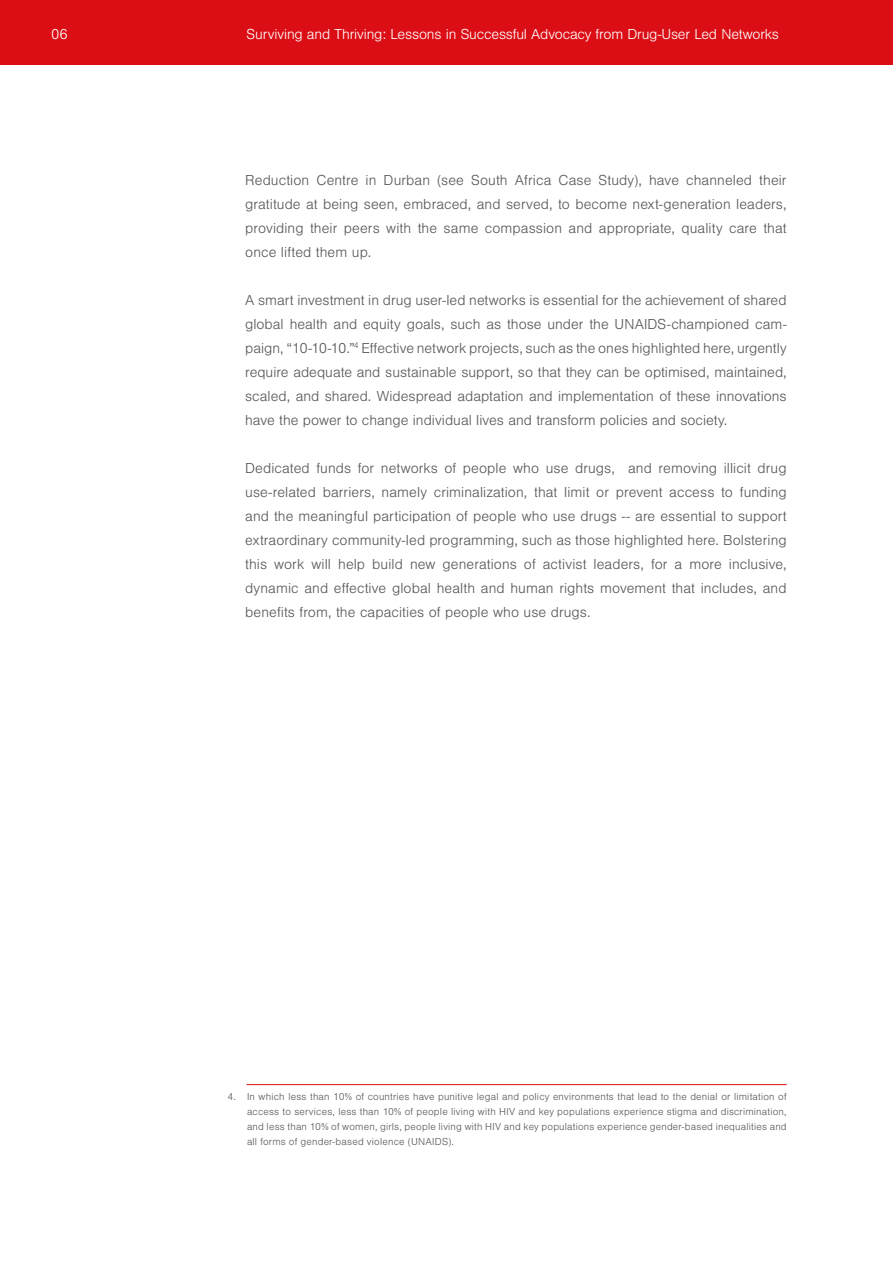
<style>
.page{position:relative;width:893px;height:1263px;background:#fff}
.page>*{position:absolute;margin:0;border:0;box-sizing:border-box;transform-origin:0 0}
.t1{font:300 15px/24px "Nimbus San";letter-spacing:.005em;color:#575756;text-align:justify}
.t2{font:300 15px "Nimbus San";letter-spacing:-.01em;color:#fff}
.t3{font:300 10.5px/15px "Nimbus San";letter-spacing:.02em;color:#575756;text-align:justify}
</style>
<div class="page">
<div style="left:0;top:0;width:893px;height:65px;background:#db0e15"></div>
<hr style="left:247px;top:1084px;width:540px;height:1px;background:#db0e15">
<p class="t2" style="left:51px;top:26px;width:18px">06</p>
<p class="t2" style="left:247px;top:26px;width:534px">Surviving and Thriving: Lessons in Successful Advocacy from Drug-User Led Networks</p>
<p class="t1" style="left:245px;top:168px;width:543px">Reduction Centre in Durban (see South Africa Case Study), have channeled their gratitude at being seen, embraced, and served, to become next-generation leaders, providing their peers with the same compassion and appropriate, quality care that once lifted them up.</p>
<p class="t1" style="left:245px;top:288px;width:543px">A smart investment in drug user-led networks is essential for the achievement of shared global health and equity goals, such as those under the UNAIDS-championed cam&shy;paign, “10-10-10.”<sup>4</sup> Effective network projects, such as the ones highlighted here, urgently require adequate and sustainable support, so that they can be optimised, maintained, scaled, and shared. Widespread adaptation and implementation of these innovations have the power to change individual lives and transform policies and society.</p>
<p class="t1" style="left:245px;top:456px;width:543px">Dedicated funds for networks of people who use drugs, and removing illicit drug use-related barriers, namely criminalization, that limit or prevent access to funding and the meaningful participation of people who use drugs -- are essential to support extraordinary community-led programming, such as those highlighted here. Bolstering this work will help build new generations of activist leaders, for a more inclusive, dynamic and effective global health and human rights movement that includes, and benefits from, the capacities of people who use drugs.</p>
<p class="t3" style="left:247px;top:1089px;width:541px;text-indent:-19px">4. In which less than 10% of countries have punitive legal and policy environments that lead to the denial or limitation of access to services, less than 10% of people living with HIV and key populations experience stigma and discrimination, and less than 10% of women, girls, people living with HIV and key populations experience gender-based inequalities and all forms of gender-based violence (UNAIDS).</p>
</div>
